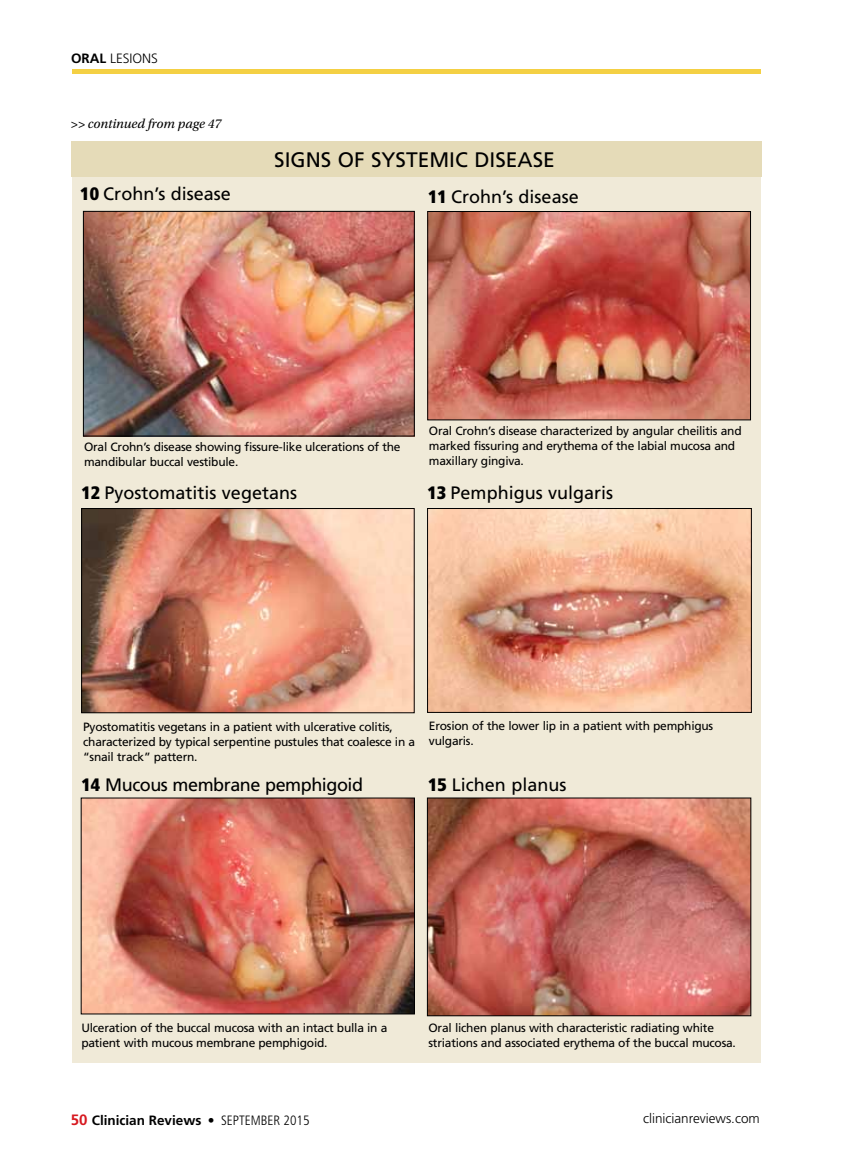
<style>
.page{position:relative;width:851px;height:1161px;background:#fff}
.page>*{position:absolute;margin:0;border:0;box-sizing:border-box;transform-origin:0 0}
.t1{font:21px "Frutiger LT Std";color:#000}
.t2{font:18px "Frutiger LT Std";color:#000}
.t3{font:18px "Frutiger LT Std";letter-spacing:-.025em;color:#000}
.t4{font:300 13.5px "Frutiger LT Std";color:#000}
.t5{font:700 13.5px "Frutiger LT Std";color:#000}
.t6{font:italic 13.5px "Utopia Std";color:#000}
.t7{font:300 condensed 13.5px "Frutiger LT Std";color:#000}
.t8{font:12px/15px "Frutiger LT Std";letter-spacing:-.02em;color:#000}
.s1{font-weight:700}
.s2{font-weight:900;font-stretch:condensed}
.s3{font-size:15px;color:#d71920}
.s4{font-weight:400;font-stretch:condensed}
.s5{font-weight:300;font-stretch:condensed}
</style>
<div class="page">
<div style="left:72px;top:69px;width:688px;height:5px;background:#f4d044"></div>
<div style="left:72px;top:149px;width:688px;height:914px;background:#f0ead8"></div>
<div style="left:71px;top:141px;width:690px;height:35px;background:#e5dbb8"></div>
<img style="left:85px;top:213px;width:327px;height:221px">
<div style="left:83px;top:211px;width:331px;height:225px;border:1px solid #000"></div>
<img style="left:429px;top:213px;width:319px;height:205px">
<div style="left:427px;top:211px;width:323px;height:209px;border:1px solid #000"></div>
<img style="left:83px;top:510px;width:329px;height:201px">
<div style="left:81px;top:508px;width:333px;height:205px;border:1px solid #000"></div>
<img style="left:83px;top:800px;width:329px;height:212px">
<img style="left:429px;top:510px;width:320px;height:201px">
<div style="left:427px;top:508px;width:324px;height:205px;border:1px solid #000"></div>
<img style="left:429px;top:800px;width:320px;height:214px">
<div style="left:427px;top:798px;width:324px;height:218px;border:1px solid #000"></div>
<p class="t4" style="left:71px;top:51px;width:87px"><span class="s1">Oral</span> Lesions</p>
<p class="t6" style="left:71px;top:116px;width:152px">&gt;&gt; continued from page 47</p>
<h2 class="t2" style="left:80px;top:183px;width:152px"><span class="s2">10</span> Crohn’s disease</h2>
<h1 class="t1" style="left:274px;top:147px;width:212px">SIGNS of SYSTEMic dise</h1>
<h1 class="t1" style="left:517px;top:147px;width:27px">ase</h1>
<h2 class="t2" style="left:428px;top:186px;width:152px"><span class="s2">11</span> Crohn’s disease</h2>
<p class="t8" style="left:84px;top:439px;width:318px">Oral Crohn’s disease showing fissure-like ulcerations of the mandibular buccal vestibule.</p>
<h2 class="t2" style="left:81px;top:483px;width:217px"><span class="s2">12</span> Pyostomatitis vegetans</h2>
<p class="t8" style="left:429px;top:424px;width:314px">Oral Crohn’s disease characterized by angular cheilitis and marked fissuring and erythema of the labial mucosa and maxillary gingiva.</p>
<h2 class="t2" style="left:427px;top:482px;width:187px"><span class="s2">13</span> Pemphigus vulgaris</h2>
<p class="t8" style="left:429px;top:718px;width:286px">Erosion of the lower lip in a patient with pemphigus vulgaris.</p>
<p class="t8" style="left:83px;top:719px;width:333px">Pyostomatitis vegetans in a patient with ulcerative colitis, characterized by typical serpentine pustules that coalesce in a “snail track” pattern.</p>
<h2 class="t3" style="left:81px;top:774px;width:283px"><span class="s2">14</span> Mucous membrane pemphigoid</h2>
<h2 class="t2" style="left:428px;top:774px;width:140px"><span class="s2">15</span> Lichen planus</h2>
<p class="t8" style="left:81px;top:1021px;width:307px">Ulceration of the buccal mucosa with an intact bulla in a patient with mucous membrane pemphigoid.</p>
<p class="t8" style="left:428px;top:1020px;width:309px">Oral lichen planus with characteristic radiating white striations and associated erythema of the buccal mucosa.</p>
<p class="t5" style="left:71px;top:1112px;width:158px"><span class="s3">50</span> Clinician Reviews <span class="s4">•</span> <span class="s5">SEPTEMBER</span></p>
<p class="t7" style="left:283px;top:1112px;width:27px">2015</p>
<p class="t4" style="left:643px;top:1111px;width:118px">clinicianreviews.com</p>
</div>
